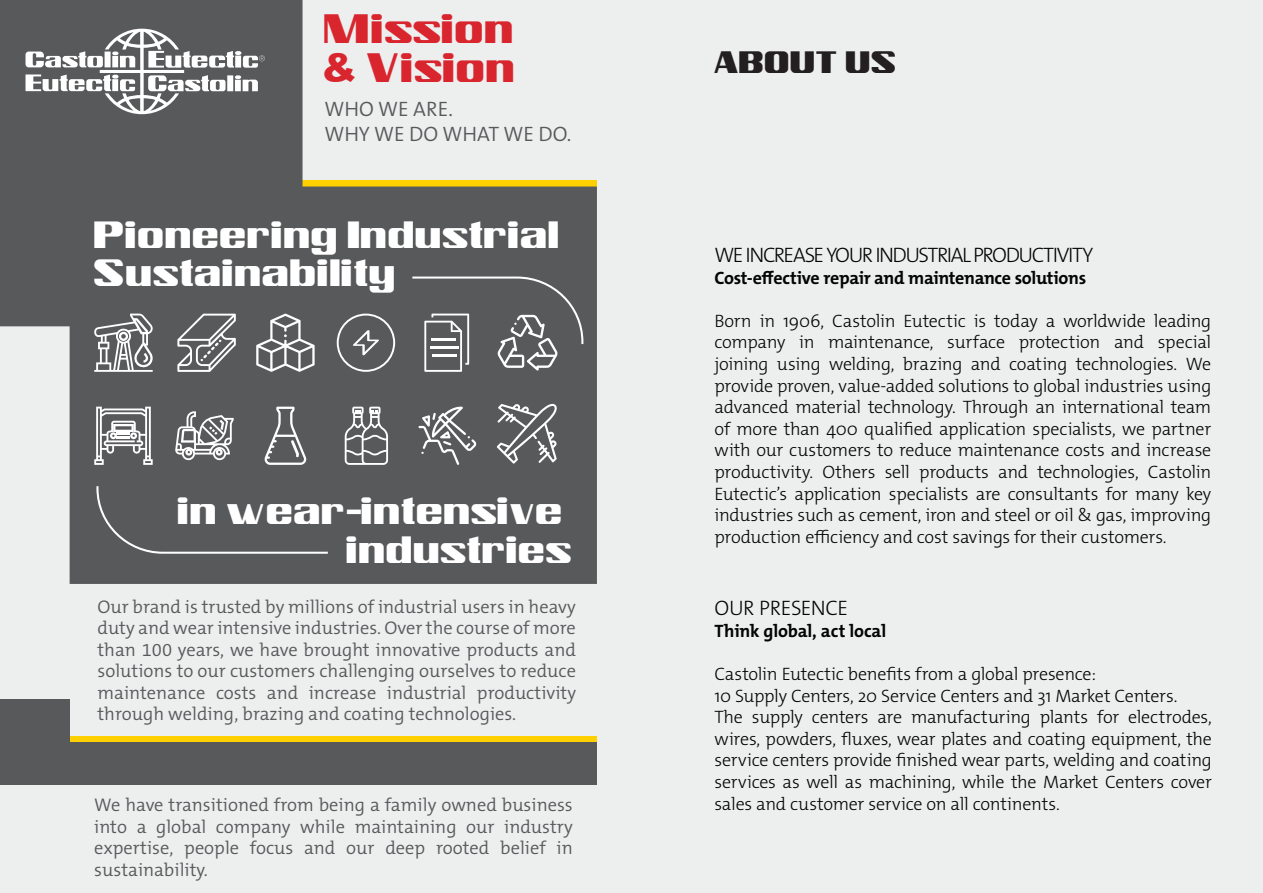
<style>
.page{position:relative;width:1263px;height:893px;background:#edeeee}
.page>*{position:absolute;margin:0;border:0;box-sizing:border-box;transform-origin:0 0}
.t1{font:39.75px/38.7px "Castolin 3 DAS";color:#d8252e}
.t2{font:36.75px/38.8px "Castolin 3 DAS";color:#fff}
.t3{font:30px "Castolin 3 DAS";color:#231f20}
.t4{font:300 21px "The Mix E2 s";letter-spacing:-.07em;color:#040503}
.t5{font:300 21px "The Mix E2 s";letter-spacing:-.02em;color:#040503}
.t6{font:300 20.85px/25px "The Mix B W4";color:#58595b}
.t7{font:300 18.3px/21.5px "The Mix B W4";color:#58595b;text-align:justify}
.t8{font:300 18px/21.6px "The Mix E2 s";letter-spacing:-.02em;color:#040503;text-align:justify}
.t9{font:700 18px "The Mix E2 s";letter-spacing:-.015em;color:#040503}
</style>
<div class="page">
<div style="left:68px;top:736px;width:529px;height:42px;background:#ffd000"></div>
<div style="left:0;top:699px;width:69px;height:86px;background:#58595b"></div>
<div style="left:68px;top:742px;width:529px;height:43px;background:#58595b"></div>
<svg style="left:0;top:0;width:597px;height:584px;fill:#58595b"></svg>
<svg style="left:26px;top:29px;width:239px;height:85px;background:#868788"></svg>
<svg style="left:94px;top:407px;width:59px;height:58px;background:#969698"></svg>
<svg style="left:497px;top:403px;width:61px;height:61px;background:#7e7f81"></svg>
<svg style="left:337px;top:314px;width:58px;height:58px;background:#707172"></svg>
<svg style="left:256px;top:314px;width:59px;height:58px;background:#808182"></svg>
<svg style="left:94px;top:314px;width:59px;height:58px;background:#8f9091"></svg>
<svg style="left:264px;top:407px;width:42px;height:58px;background:#797a7c"></svg>
<svg style="left:177px;top:314px;width:59px;height:58px;background:#808082"></svg>
<svg style="left:418px;top:407px;width:59px;height:58px;background:#797a7b"></svg>
<svg style="left:345px;top:407px;width:43px;height:58px;background:#88898a"></svg>
<svg style="left:175px;top:411px;width:59px;height:50px;background:#919293"></svg>
<svg style="left:410px;top:275px;width:174px;height:97px;background:#6b6c6d"></svg>
<div style="left:95px;top:484px;width:235px;height:71px;background:#58595b"></div>
<p class="t1" style="left:324px;top:10px;width:193px">Mission &amp; Vision</p>
<p class="t6" style="left:324px;top:96px;width:248px">WHO WE ARE.<br>WHY WE DO WHAT WE DO.</p>
<p class="t2" style="left:94px;top:215px;width:467px">Pioneering Industrial<br>Sustainability</p>
<p class="t2" style="left:178px;top:492px;width:396px;text-align:right">in wear-intensive industries</p>
<p class="t7" style="left:97px;top:596px;width:480px">Our brand is trusted by millions of industrial users in heavy duty and wear intensive industries. Over the course of more than 100 years, we have brought innovative products and solutions to our customers challenging ourselves to reduce maintenance costs and increase industrial productivity through welding, brazing and coating technologies.</p>
<p class="t7" style="left:94px;top:795px;width:480px">We have transitioned from being a family owned business into a global company while maintaining our industry expertise, people focus and our deep rooted belief in sustainability.</p>
<p class="t3" style="left:714px;top:43px;width:185px">ABOUT US</p>
<p class="t4" style="left:714px;top:241px;width:380px">WE INCREASE YOUR INDUSTRIAL PRODUCTIVITY</p>
<p class="t9" style="left:714px;top:266px;width:373px">Cost-effective repair and maintenance solutions</p>
<p class="t8" style="left:714px;top:310px;width:498px">Born in 1906, Castolin Eutectic is today a worldwide leading company in maintenance, surface protection and special joining using welding, brazing and coating technologies. We provide proven, value-added solutions to global industries using advanced material technology. Through an international team of more than 400 qualified application specialists, we partner with our customers to reduce maintenance costs and increase productivity. Others sell products and technologies, Castolin Eutectic’s application specialists are consultants for many key industries such as cement, iron and steel or oil &amp; gas, improving production efficiency and cost savings for their customers.</p>
<p class="t5" style="left:714px;top:594px;width:135px">OUR PRESENCE</p>
<p class="t9" style="left:714px;top:619px;width:173px">Think global, act local</p>
<p class="t8" style="left:714px;top:663px;width:383px">Castolin Eutectic benefits from a global presence:</p>
<p class="t8" style="left:714px;top:685px;width:464px">10 Supply Centers, 20 Service Centers and 31 Market Centers.</p>
<p class="t8" style="left:714px;top:706px;width:499px">The supply centers are manufacturing plants for electrodes, wires, powders, fluxes, wear plates and coating equipment, the service centers provide finished wear parts, welding and coating services as well as machining, while the Market Centers cover sales and customer service on all continents.</p>
</div>
